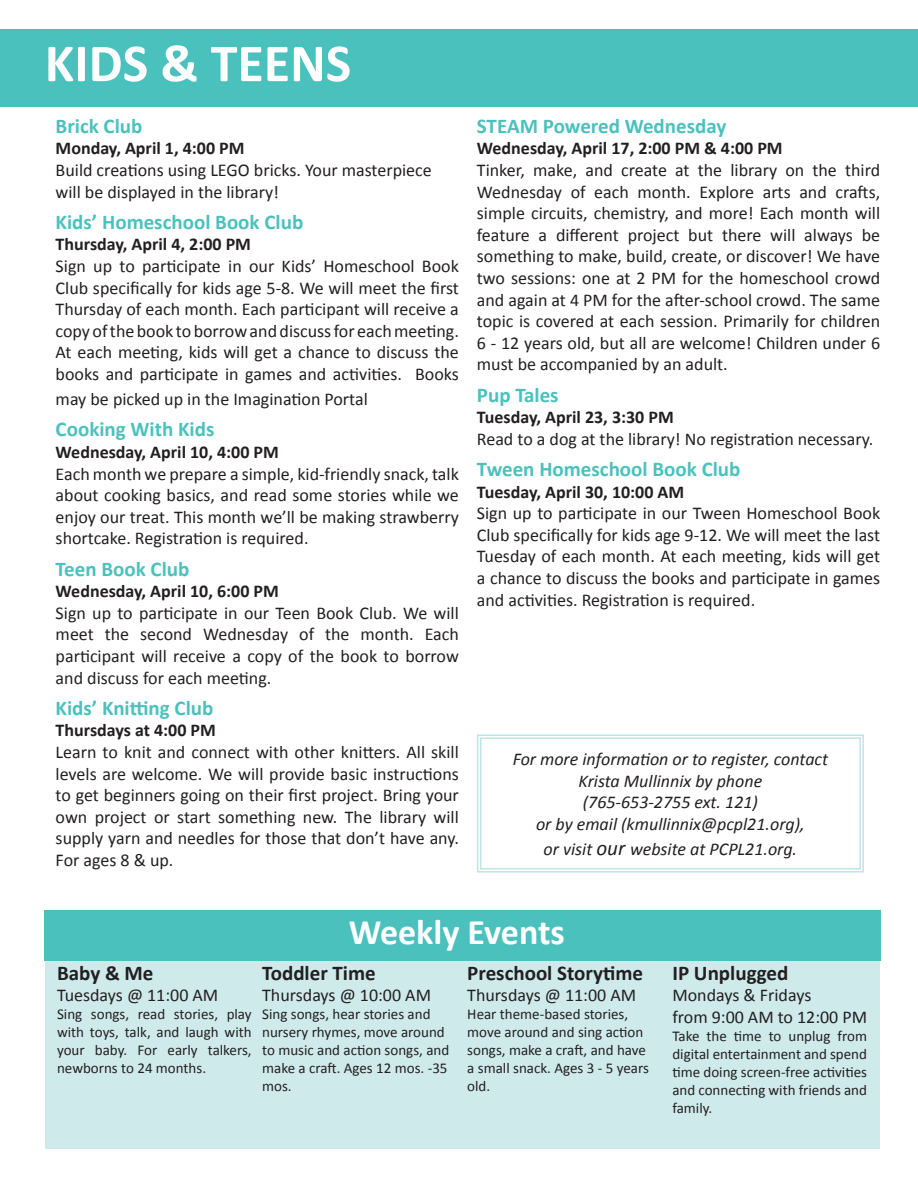
<style>
.page{position:relative;width:918px;height:1188px;background:#fff}
.page>*{position:absolute;margin:0;border:0;box-sizing:border-box;transform-origin:0 0}
.t1{font:700 54px "Calibri";color:#fff}
.t2{font:700 36px "Calibri";color:#fff}
.t3{font:700 21px "Calibri";color:#4ac1bd}
.t4{font:700 21px "Calibri";color:#231f20}
.t5{font:18px/21.6px "Calibri";color:#231f20;text-align:justify}
.t6{font:700 18px "Calibri";color:#231f20}
.t7{font:italic 18px "Calibri";color:#231f20}
.t8{font:15px/18px "Calibri";color:#231f20;text-align:justify}
.s1{font-size:21px}
</style>
<div class="page">
<div style="left:0;top:29px;width:918px;height:77px;background:#4ac1bd"></div>
<div style="left:44px;top:910px;width:836px;height:51px;background:#4ac1bd"></div>
<div style="left:45px;top:961px;width:834px;height:187px;background:#cfeaeb"></div>
<svg style="left:477px;top:734px;width:387px;height:139px"></svg>
<div style="left:480px;top:737px;width:381px;height:133px;border:1px solid #bfe4e5"></div>
<p class="t1" style="left:45px;top:25px;width:308px">KIDS &amp; TEENS</p>
<p class="t3" style="left:56px;top:111px;width:88px">Brick Club</p>
<p class="t6" style="left:56px;top:136px;width:190px">Monday, April 1, 4:00 PM</p>
<p class="t5" style="left:56px;top:159px;width:378px">Build creations using LEGO bricks. Your masterpiece will be displayed in the library!</p>
<p class="t3" style="left:56px;top:207px;width:249px">Kids’ Homeschool Book Club</p>
<p class="t6" style="left:56px;top:232px;width:197px">Thursday, April 4, 2:00 PM</p>
<p class="t5" style="left:56px;top:255px;width:405px">Sign up to participate in our Kids’ Homeschool Book Club specifically for kids age 5-8. We will meet the first Thursday of each month. Each participant will receive a copy of the book to borrow and discuss for each meeting.<br>At each meeting, kids will get a chance to discuss the books and participate in games and activities. Books</p>
<p class="t5" style="left:56px;top:388px;width:314px">may be picked up in the Imagination Portal</p>
<p class="t3" style="left:56px;top:415px;width:160px">Cooking With Kids</p>
<p class="t6" style="left:56px;top:439px;width:225px">Wednesday, April 10, 4:00 PM</p>
<p class="t5" style="left:56px;top:462px;width:405px">Each month we prepare a simple, kid-friendly snack, talk about cooking basics, and read some stories while we enjoy our treat. This month we’ll be making strawberry shortcake. Registration is required.</p>
<p class="t3" style="left:56px;top:554px;width:135px">Teen Book Club</p>
<p class="t6" style="left:56px;top:578px;width:225px">Wednesday, April 10, 6:00 PM</p>
<p class="t5" style="left:56px;top:601px;width:405px">Sign up to participate in our Teen Book Club. We will meet the second Wednesday of the month. Each participant will receive a copy of the book to borrow and discuss for each meeting.</p>
<p class="t3" style="left:56px;top:693px;width:159px">Kids’ Knitting Club</p>
<p class="t6" style="left:56px;top:718px;width:162px">Thursdays at 4:00 PM</p>
<p class="t5" style="left:56px;top:741px;width:405px">Learn to knit and connect with other knitters. All skill levels are welcome. We will provide basic instructions to get beginners going on their first project. Bring your own project or start something new. The library will supply yarn and needles for those that don’t have any.<br>For ages 8 &amp; up.</p>
<p class="t3" style="left:477px;top:111px;width:251px">STEAM Powered Wednesday</p>
<p class="t6" style="left:477px;top:136px;width:307px">Wednesday, April 17, 2:00 PM &amp; 4:00 PM</p>
<p class="t5" style="left:477px;top:159px;width:405px">Tinker, make, and create at the library on the third Wednesday of each month. Explore arts and crafts, simple circuits, chemistry, and more! Each month will feature a different project but there will always be something to make, build, create, or discover! We have two sessions: one at 2 PM for the homeschool crowd and again at 4 PM for the after-school crowd. The same topic is covered at each session. Primarily for children 6 - 12 years old, but all are welcome! Children under 6 must be accompanied by an adult.</p>
<p class="t3" style="left:477px;top:380px;width:83px">Pup Tales</p>
<p class="t6" style="left:477px;top:404px;width:198px">Tuesday, April 23, 3:30 PM</p>
<p class="t5" style="left:477px;top:427px;width:398px">Read to a dog at the library! No registration necessary.</p>
<p class="t3" style="left:477px;top:454px;width:265px">Tween Homeschool Book Club</p>
<p class="t6" style="left:477px;top:479px;width:209px">Tuesday, April 30, 10:00 AM</p>
<p class="t5" style="left:477px;top:502px;width:405px">Sign up to participate in our Tween Homeschool Book Club specifically for kids age 9-12. We will meet the last Tuesday of each month. At each meeting, kids will get a chance to discuss the books and participate in games and activities. Registration is required.</p>
<p class="t7" style="left:513px;top:747px;width:317px">For more information or to register, contact</p>
<p class="t7" style="left:579px;top:768px;width:185px">Krista Mullinnix by phone</p>
<p class="t7" style="left:583px;top:790px;width:177px">(765-653-2755 ext. 121)</p>
<p class="t7" style="left:536px;top:811px;width:270px">or by email (kmullinnix@pcpl21.org),</p>
<p class="t7" style="left:544px;top:837px;width:255px">or visit <span class="s1">our</span> website at PCPL21.org.</p>
<p class="t4" style="left:57px;top:958px;width:98px">Baby &amp; Me</p>
<p class="t5" style="left:57px;top:984px;width:163px">Tuesdays @ 11:00 AM</p>
<p class="t8" style="left:57px;top:1005px;width:196px">Sing songs, read stories, play with toys, talk, and laugh with your baby. For early talkers, newborns to 24 months.</p>
<p class="t2" style="left:349px;top:907px;width:218px">Weekly Events</p>
<p class="t4" style="left:262px;top:958px;width:115px">Toddler Time</p>
<p class="t5" style="left:262px;top:984px;width:170px">Thursdays @ 10:00 AM</p>
<p class="t8" style="left:262px;top:1005px;width:189px;text-align:left">Sing songs, hear stories and nursery rhymes, move around to music and action songs, and make a craft. Ages 12 mos. -35 mos.</p>
<p class="t4" style="left:467px;top:958px;width:177px">Preschool Storytime</p>
<p class="t5" style="left:467px;top:984px;width:170px">Thursdays @ 11:00 AM</p>
<p class="t8" style="left:467px;top:1005px;width:183px;text-align:left">Hear theme-based stories, move around and sing action songs, make a craft, and have a small snack. Ages 3 - 5 years old.</p>
<p class="t4" style="left:672px;top:958px;width:117px">IP Unplugged</p>
<p class="t5" style="left:672px;top:984px;width:140px">Mondays &amp; Fridays</p>
<p class="t5" style="left:672px;top:1006px;width:196px">from 9:00 AM to 12:00 PM</p>
<p class="t8" style="left:672px;top:1026px;width:196px">Take the time to unplug from digital entertainment and spend time doing screen-free activities and connecting with friends and family.</p>
</div>
